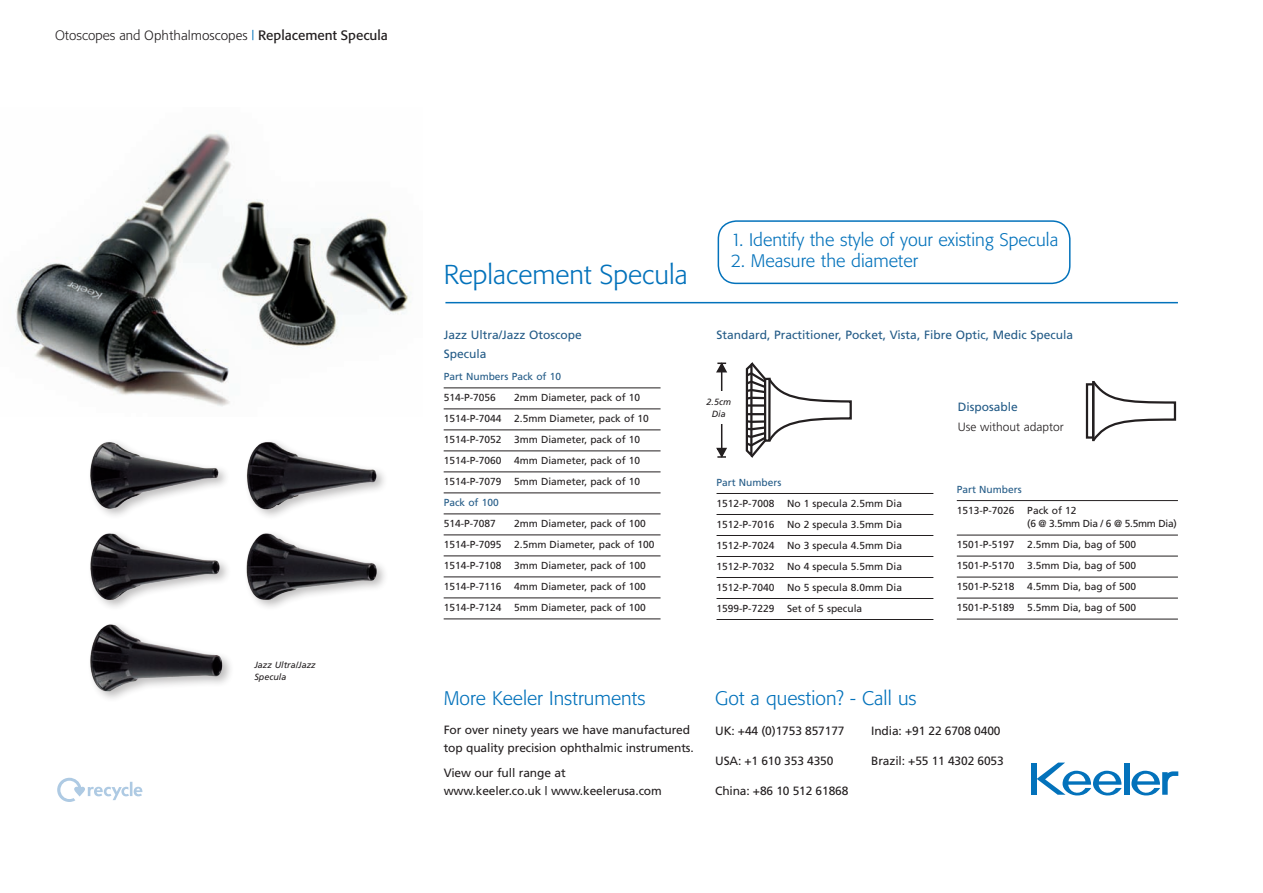
<style>
.page{position:relative;width:1263px;height:893px;background:#fff}
.page>*{position:absolute;margin:0;border:0;box-sizing:border-box;transform-origin:0 0}
.t1{font:300 27px "Formata BQ";color:#0372bb}
.t2{font:300 19.5px "Formata BQ";color:#0372bb}
.t3{font:300 18px "Formata BQ";color:#0372bb}
.t4{font:13.5px "Formata BQ";color:#231f20}
.t5{font:12px/18px "Frutiger";letter-spacing:-.01em;color:#231f20}
.t6{font:12px/19.5px "Frutiger";color:#235b87}
.t7{font:300 12px "Frutiger";color:#231f20}
.t8{font:10.2px/21px "Frutiger";color:#231f20}
.t9{font:10.2px "Frutiger";color:#235b87}
.t10{font:italic 9px/12px "Frutiger";color:#231f20;text-align:center}
.s1{font-weight:300}
.s2{font-family:"Frutiger";font-weight:300}
.s3{font-family:"Frutiger";font-weight:300;color:#0372bb}
</style>
<div class="page">
<div style="left:1031px;top:763px;width:6px;height:32px;background:#0372bb"></div>
<svg style="left:1037px;top:763px;width:85px;height:33px"></svg>
<div style="left:1124px;top:763px;width:5px;height:32px;background:#0372bb"></div>
<svg style="left:1131px;top:771px;width:47px;height:25px"></svg>
<svg style="left:57px;top:778px;width:85px;height:24px"></svg>
<hr style="left:445px;top:302px;width:733px;height:1px;background:#0372bb">
<div style="left:1086px;top:383px;width:8px;height:56px;border:2px solid #231f20"></div>
<svg style="left:1090px;top:381px;width:87px;height:61px"></svg>
<hr style="left:1092px;top:381px;width:2px;height:60px;background:#231f20">
<div style="left:718px;top:220px;width:352px;height:64px;border:2px solid #0372bb;border-radius:18px"></div>
<svg style="left:745px;top:362px;width:107px;height:96px"></svg>
<hr style="left:721px;top:363px;width:1px;height:94px;background:#231f20">
<svg style="left:716px;top:447px;width:11px;height:11px"></svg>
<svg style="left:716px;top:362px;width:12px;height:11px"></svg>
<div style="left:696px;top:391px;width:46px;height:33px;background:#fff"></div>
<hr style="left:444px;top:387px;width:216px;height:1px;background:#231f20">
<hr style="left:444px;top:408px;width:216px;height:1px;background:#231f20">
<hr style="left:444px;top:429px;width:216px;height:1px;background:#231f20">
<hr style="left:444px;top:450px;width:216px;height:1px;background:#231f20">
<hr style="left:444px;top:471px;width:216px;height:1px;background:#231f20">
<hr style="left:444px;top:492px;width:216px;height:1px;background:#231f20">
<hr style="left:444px;top:513px;width:216px;height:1px;background:#231f20">
<hr style="left:444px;top:534px;width:216px;height:1px;background:#231f20">
<hr style="left:444px;top:555px;width:216px;height:1px;background:#231f20">
<hr style="left:444px;top:576px;width:216px;height:1px;background:#231f20">
<hr style="left:444px;top:597px;width:216px;height:1px;background:#231f20">
<hr style="left:444px;top:618px;width:216px;height:1px;background:#231f20">
<img style="left:16px;top:133px;width:395px;height:274px">
<img style="left:90px;top:442px;width:295px;height:257px">
<hr style="left:716px;top:493px;width:217px;height:1px;background:#231f20">
<hr style="left:716px;top:514px;width:217px;height:1px;background:#231f20">
<hr style="left:716px;top:535px;width:217px;height:1px;background:#231f20">
<hr style="left:716px;top:556px;width:217px;height:1px;background:#231f20">
<hr style="left:716px;top:577px;width:217px;height:1px;background:#231f20">
<hr style="left:716px;top:598px;width:217px;height:1px;background:#231f20">
<hr style="left:716px;top:619px;width:217px;height:1px;background:#231f20">
<hr style="left:957px;top:500px;width:221px;height:1px;background:#231f20">
<hr style="left:957px;top:535px;width:221px;height:1px;background:#231f20">
<hr style="left:957px;top:556px;width:221px;height:1px;background:#231f20">
<hr style="left:957px;top:577px;width:221px;height:1px;background:#231f20">
<hr style="left:957px;top:598px;width:221px;height:1px;background:#231f20">
<hr style="left:957px;top:619px;width:221px;height:1px;background:#231f20">
<h3 class="t4" style="left:55px;top:27px;width:334px"><span class="s1">Otoscopes and</span> <span class="s2">Ophthalmoscopes</span> <span class="s3">|</span> Replacement Specula</h3>
<p class="t10" style="left:254px;top:659px;width:63px;text-align:left">Jazz Ultra/Jazz<br>Specula</p>
<h1 class="t1" style="left:444px;top:258px;width:246px">Replacement Specula</h1>
<p class="t6" style="left:444px;top:325px;width:140px">Jazz Ultra/Jazz Otoscope<br>Specula</p>
<p class="t9" style="left:444px;top:370px;width:119px">Part Numbers Pack of 10</p>
<p class="t8" style="left:444px;top:387px;width:54px">514-P-7056</p>
<p class="t8" style="left:444px;top:387px;width:207px;text-indent:71px">2mm Diameter, pack of 10<br>1514-P-7044 2.5mm Diameter, pack of 10<br>1514-P-7052 3mm Diameter, pack of 10<br>1514-P-7060 4mm Diameter, pack of 10<br>1514-P-7079 5mm Diameter, pack of 10</p>
<p class="t9" style="left:444px;top:496px;width:56px">Pack of 100</p>
<p class="t8" style="left:444px;top:513px;width:54px">514-P-7087</p>
<p class="t8" style="left:444px;top:513px;width:212px;text-indent:71px">2mm Diameter, pack of 100<br>1514-P-7095 2.5mm Diameter, pack of 100<br>1514-P-7108 3mm Diameter, pack of 100<br>1514-P-7116 4mm Diameter, pack of 100<br>1514-P-7124 5mm Diameter, pack of 100</p>
<h3 class="t3" style="left:731px;top:229px;width:329px">1. Identify the style of your existing Specula</h3>
<h3 class="t3" style="left:731px;top:250px;width:189px">2. Measure the diameter</h3>
<p class="t6" style="left:716px;top:325px;width:358px">Standard, Practitioner, Pocket, Vista, Fibre Optic, Medic Specula</p>
<p class="t10" style="left:706px;top:396px;width:26px">2.5cm<br>Dia</p>
<p class="t9" style="left:716px;top:476px;width:66px">Part Numbers</p>
<p class="t8" style="left:716px;top:492px;width:187px;text-align:justify">1512-P-7008 No 1 specula 2.5mm Dia 1512-P-7016 No 2 specula 3.5mm Dia 1512-P-7024 No 3 specula 4.5mm Dia 1512-P-7032 No 4 specula 5.5mm Dia 1512-P-7040 No 5 specula 8.0mm Dia 1599-P-7229 Set of 5 specula</p>
<p class="t6" style="left:958px;top:397px;width:62px">Disposable</p>
<p class="t7" style="left:958px;top:420px;width:108px">Use without adaptor</p>
<p class="t9" style="left:957px;top:483px;width:66px">Part Numbers</p>
<p class="t8" style="left:1027px;top:503px;width:151px;line-height:13.5px;text-indent:-71px">1513-P-7026 Pack of 12<br>(6 @ 3.5mm Dia / 6 @ 5.5mm Dia)</p>
<p class="t8" style="left:957px;top:534px;width:181px;text-align:justify">1501-P-5197 2.5mm Dia, bag of 500<br>1501-P-5170 3.5mm Dia, bag of 500<br>1501-P-5218 4.5mm Dia, bag of 500<br>1501-P-5189 5.5mm Dia, bag of 500</p>
<h2 class="t2" style="left:444px;top:687px;width:203px">More Keeler Instruments</h2>
<p class="t5" style="left:444px;top:721px;width:252px">For over ninety years we have manufactured top quality precision ophthalmic instruments.</p>
<p class="t5" style="left:444px;top:764px;width:220px">View our full range at www.keeler.co.uk | www.keelerusa.com</p>
<h2 class="t2" style="left:715px;top:687px;width:203px">Got a question? - Call us</h2>
<p class="t5" style="left:715px;top:722px;width:131px">UK: +44 (0)1753 857177</p>
<p class="t5" style="left:715px;top:752px;width:120px">USA: +1 610 353 4350</p>
<p class="t5" style="left:715px;top:782px;width:135px">China: +86 10 512 61868</p>
<p class="t5" style="left:871px;top:722px;width:131px">India: +91 22 6708 0400</p>
<p class="t5" style="left:871px;top:752px;width:134px">Brazil: +55 11 4302 6053</p>
</div>
